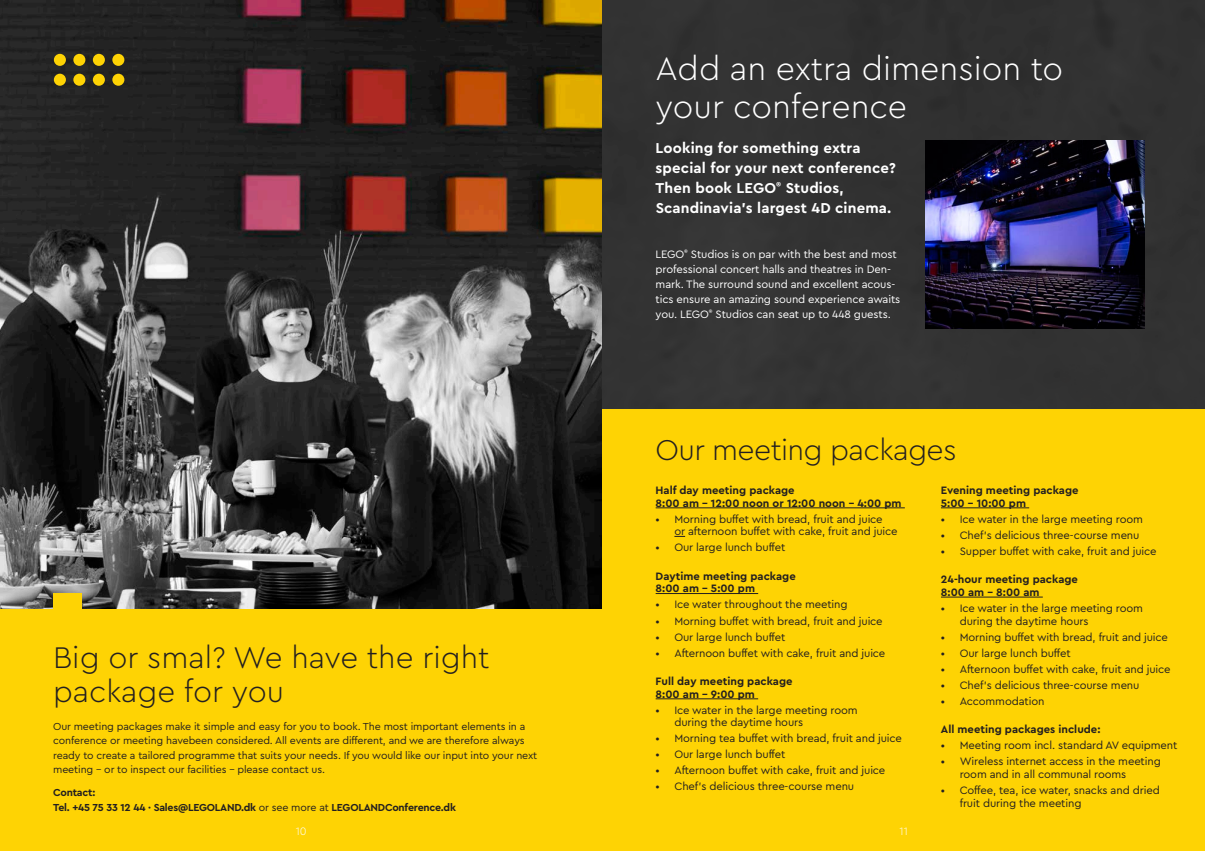
<style>
.page{position:relative;width:1205px;height:851px;background:#fff}
.page>*{position:absolute;margin:0;border:0;box-sizing:border-box;transform-origin:0 0}
.t1{font:300 33.75px/37.5px "Cera Pro";color:#fff}
.t2{font:300 31.25px/33.8px "Cera Pro";color:#231f20}
.t3{font:300 30px "Cera Pro";letter-spacing:-.02em;color:#231f20}
.t4{font:700 15px/20px "Cera Pro";letter-spacing:.01em;color:#fff}
.t5{font:11.25px/12.5px "Cera Pro";letter-spacing:-.01em;color:#231f20}
.t6{font:700 11.25px/12.5px "Cera Pro";color:#231f20}
.t7{font:11.25px/15px "Cera Pro";letter-spacing:-.01em;color:#fff}
.t8{font:300 11.25px "Cera Pro";color:#fff}
.t9{font:10.62px/14.4px "Cera Pro";letter-spacing:-.01em;color:#231f20}
.t10{font:700 10.62px "Cera Pro";letter-spacing:-.02em;color:#231f20}
.s1{font-weight:400}
</style>
<div class="page">
<img style="left:0;top:0;width:602px;height:609px">
<div style="left:0;top:609px;width:1205px;height:241px;background:#fed304"></div>
<div style="left:53px;top:593px;width:28px;height:33px;background:#fed304"></div>
<div style="left:602px;top:0;width:603px;height:409px;background:#323232"></div>
<div style="left:602px;top:409px;width:603px;height:441px;background:#fed304"></div>
<div style="left:54px;top:54px;width:12px;height:12px;background:#fed304;border-radius:50%"></div>
<div style="left:73px;top:54px;width:12px;height:12px;background:#fed304;border-radius:50%"></div>
<div style="left:93px;top:54px;width:12px;height:12px;background:#fed304;border-radius:50%"></div>
<div style="left:112px;top:54px;width:12px;height:12px;background:#fed304;border-radius:50%"></div>
<div style="left:73px;top:74px;width:12px;height:12px;background:#fed304;border-radius:50%"></div>
<div style="left:93px;top:74px;width:12px;height:12px;background:#fed304;border-radius:50%"></div>
<div style="left:112px;top:74px;width:12px;height:12px;background:#fed304;border-radius:50%"></div>
<div style="left:54px;top:74px;width:12px;height:12px;background:#fed304;border-radius:50%"></div>
<img style="left:925px;top:140px;width:219px;height:189px">
<hr style="left:656px;top:507px;width:249px;height:1px;background:#231f20">
<hr style="left:656px;top:593px;width:102px;height:1px;background:#231f20">
<hr style="left:656px;top:698px;width:102px;height:1px;background:#231f20">
<hr style="left:941px;top:507px;width:88px;height:1px;background:#231f20">
<hr style="left:941px;top:596px;width:102px;height:1px;background:#231f20">
<p class="t1" style="left:656px;top:49px;width:409px">Add an extra dimension to your conference</p>
<p class="t4" style="left:656px;top:137px;width:242px">Looking for something extra special for your next conference?<br>Then book LEGO<sup>®</sup> Studios,<br>Scandinavia’s largest 4D cinema.</p>
<p class="t7" style="left:656px;top:246px;width:246px">LEGO<sup>®</sup> Studios is on par with the best and most professional concert halls and theatres in Den&shy;mark. The surround sound and excellent acous&shy;tics ensure an amazing sound experience awaits you. LEGO<sup>®</sup> Studios can seat up to 448 guests.</p>
<p class="t2" style="left:53px;top:639px;width:438px">Big or smal? We have the right package for you</p>
<p class="t9" style="left:53px;top:718px;width:486px">Our meeting packages make it simple and easy for you to book. The most important elements in a conference or meeting havebeen considered. All events are different, and we are therefore always ready to create a tailored programme that suits your needs. If you would like our input into your next meeting – or to inspect our facilities – please contact us.</p>
<p class="t10" style="left:53px;top:785px;width:44px">Contact:</p>
<p class="t10" style="left:53px;top:800px;width:404px">Tel. +45 75 33 12 44 · Sales@LEGOLAND.dk <span class="s1">or see more at</span> LEGOLANDConference.dk</p>
<p class="t3" style="left:656px;top:430px;width:303px">Our meeting packages</p>
<p class="t6" style="left:656px;top:483px;width:247px">Half day meeting package<br>8:00 am - 12:00 noon or 12:00 noon - 4:00 pm</p>
<p class="t5" style="left:674px;top:512px;width:225px;text-indent:-19px">• Morning buffet with bread, fruit and juice<br>or afternoon buffet with cake, fruit and juice</p>
<p class="t5" style="left:656px;top:540px;width:131px">• Our large lunch buffet</p>
<p class="t6" style="left:656px;top:569px;width:142px">Daytime meeting package<br>8:00 am - 5:00 pm</p>
<p class="t5" style="left:656px;top:598px;width:193px">• Ice water throughout the meeting</p>
<p class="t5" style="left:656px;top:614px;width:229px">• Morning buffet with bread, fruit and juice</p>
<p class="t5" style="left:656px;top:630px;width:131px">• Our large lunch buffet</p>
<p class="t5" style="left:656px;top:646px;width:231px">• Afternoon buffet with cake, fruit and juice</p>
<p class="t6" style="left:656px;top:674px;width:138px">Full day meeting package<br>8:00 am - 9:00 pm</p>
<p class="t5" style="left:674px;top:703px;width:185px;text-indent:-19px">• Ice water in the large meeting room during the daytime hours</p>
<p class="t5" style="left:656px;top:731px;width:248px">• Morning tea buffet with bread, fruit and juice</p>
<p class="t5" style="left:656px;top:747px;width:131px">• Our large lunch buffet</p>
<p class="t5" style="left:656px;top:763px;width:231px">• Afternoon buffet with cake, fruit and juice</p>
<p class="t5" style="left:656px;top:779px;width:200px">• Chef’s delicious three-course menu</p>
<p class="t6" style="left:941px;top:483px;width:139px">Evening meeting package<br>5:00 - 10:00 pm</p>
<p class="t5" style="left:941px;top:512px;width:204px">• Ice water in the large meeting room</p>
<p class="t5" style="left:941px;top:528px;width:200px">• Chef’s delicious three-course menu</p>
<p class="t5" style="left:941px;top:544px;width:217px">• Supper buffet with cake, fruit and juice</p>
<p class="t6" style="left:941px;top:573px;width:138px">24-hour meeting package<br>8:00 am - 8:00 am</p>
<p class="t5" style="left:959px;top:601px;width:185px;text-indent:-19px">• Ice water in the large meeting room during the daytime hours</p>
<p class="t5" style="left:941px;top:630px;width:229px">• Morning buffet with bread, fruit and juice</p>
<p class="t5" style="left:941px;top:646px;width:131px">• Our large lunch buffet</p>
<p class="t5" style="left:941px;top:662px;width:231px">• Afternoon buffet with cake, fruit and juice</p>
<p class="t5" style="left:941px;top:678px;width:200px">• Chef’s delicious three-course menu</p>
<p class="t5" style="left:941px;top:694px;width:105px">• Accommodation</p>
<p class="t6" style="left:941px;top:722px;width:161px">All meeting packages include:</p>
<p class="t5" style="left:941px;top:738px;width:238px">• Meeting room incl. standard AV equipment</p>
<p class="t5" style="left:959px;top:754px;width:203px;text-indent:-19px">• Wireless internet access in the meeting room and in all communal rooms</p>
<p class="t5" style="left:959px;top:783px;width:202px;text-indent:-19px">• Coffee, tea, ice water, snacks and dried fruit during the meeting</p>
<p class="t8" style="left:296px;top:823px;width:12px">10</p>
<p class="t8" style="left:899px;top:823px;width:10px">11</p>
</div>
